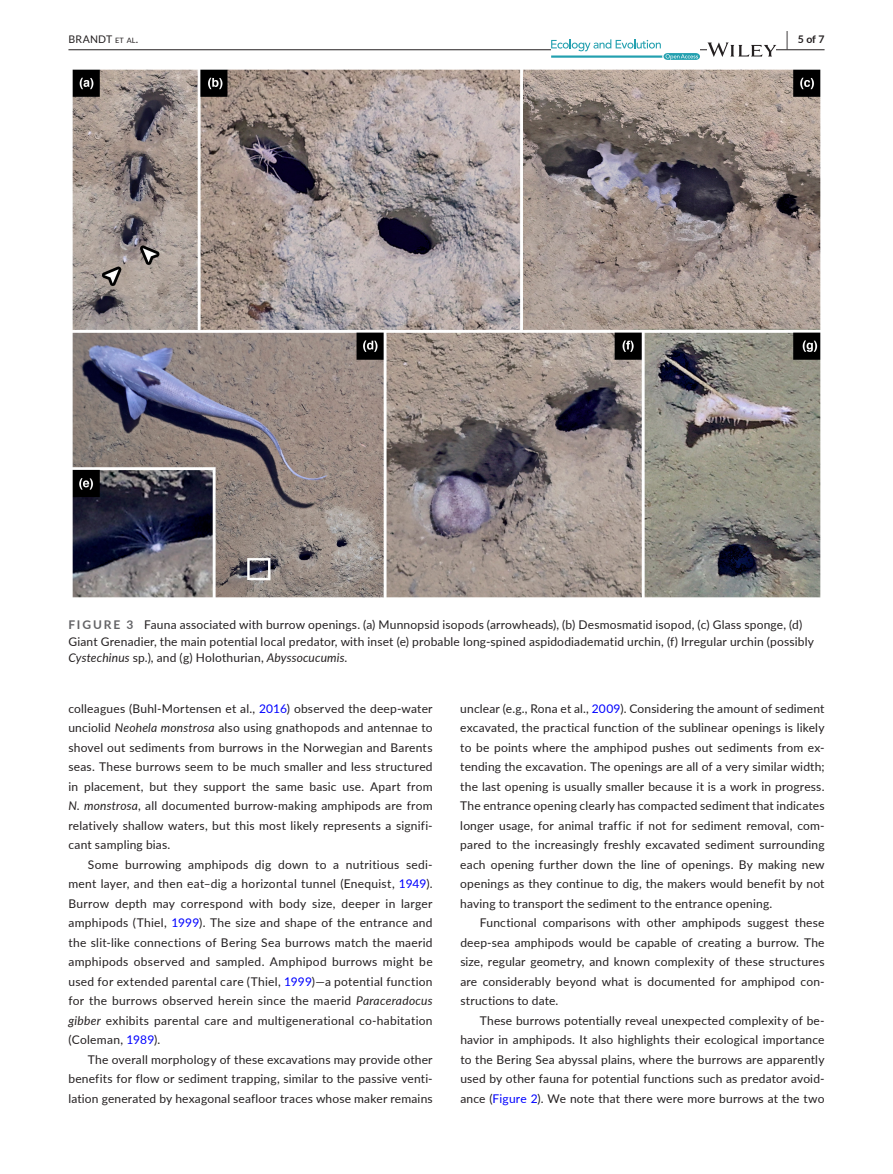
<style>
.page{position:relative;width:893px;height:1174px;background:#fff}
.page>*{position:absolute;margin:0;border:0;box-sizing:border-box;transform-origin:0 0}
.t1{font:12px/19.5px "Lato";letter-spacing:.015em;color:#231f20;text-align:justify}
.t2{font:10.5px "Lato";letter-spacing:.025em;color:#231f20}
.t3{font:700 10.5px "Lato";color:#231f20}
.s1{font-size:7.35px}
.s2{font-size:19.5px}
.s3{font-weight:700;color:#636366}
.s4{font-style:italic}
.s5{color:#00f}
</style>
<div class="page">
<hr style="left:68px;top:49px;width:756px;height:1px;background:#231f20">
<svg style="left:551px;top:39px;width:149px;height:21px"></svg>
<svg style="left:707px;top:42px;width:69px;height:15px"></svg>
<img style="left:72px;top:69px;width:749px;height:528px">
<p class="t2" style="left:68px;top:31px;width:71px">BRANDT <span class="s1">et al</span>.</p>
<p class="t3" style="left:786px;top:31px;width:40px"><span class="s2">|</span> 5 of 7</p>
<p class="t1" style="left:68px;top:616px;width:747px;line-height:16.5px;text-align:left"><span class="s3">FIGURE 3</span> Fauna associated with burrow openings. (a) Munnopsid isopods (arrowheads), (b) Desmosmatid isopod, (c) Glass sponge, (d)<br>Giant Grenadier, the main potential local predator, with inset (e) probable long-spined aspidodiadematid urchin, (f) Irregular urchin (possibly<br><span class="s4">Cystechinus</span> sp.), and (g) Holothurian, <span class="s4">Abyssocucumis</span>.</p>
<p class="t1" style="left:68px;top:698px;width:366px">colleagues (Buhl-Mortensen et al., <span class="s5">2016</span>) observed the deep-water unciolid <span class="s4">Neohela monstrosa</span> also using gnathopods and antennae to shovel out sediments from burrows in the Norwegian and Barents seas. These burrows seem to be much smaller and less structured in placement, but they support the same basic use. Apart from <span class="s4">N. monstrosa</span>, all documented burrow-making amphipods are from relatively shallow waters, but this most likely represents a signifi&shy;cant sampling bias.</p>
<p class="t1" style="left:68px;top:854px;width:366px;text-indent:20px">Some burrowing amphipods dig down to a nutritious sedi&shy;ment layer, and then eat–dig a horizontal tunnel (Enequist, <span class="s5">1949</span>).<br>Burrow depth may correspond with body size, deeper in larger amphipods (Thiel, <span class="s5">1999</span>). The size and shape of the entrance and the slit-like connections of Bering Sea burrows match the maerid amphipods observed and sampled. Amphipod burrows might be used for extended parental care (Thiel, <span class="s5">1999</span>)—a potential function for the burrows observed herein since the maerid <span class="s4">Paraceradocus gibber</span> exhibits parental care and multigenerational co-habitation (Coleman, <span class="s5">1989</span>).</p>
<p class="t1" style="left:68px;top:1049px;width:366px;text-indent:20px">The overall morphology of these excavations may provide other benefits for flow or sediment trapping, similar to the passive venti&shy;lation generated by hexagonal seafloor traces whose maker remains</p>
<p class="t1" style="left:460px;top:698px;width:366px">unclear (e.g., Rona et al., <span class="s5">2009</span>). Considering the amount of sediment excavated, the practical function of the sublinear openings is likely to be points where the amphipod pushes out sediments from ex&shy;tending the excavation. The openings are all of a very similar width; the last opening is usually smaller because it is a work in progress.<br>The entrance opening clearly has compacted sediment that indicates longer usage, for animal traffic if not for sediment removal, com&shy;pared to the increasingly freshly excavated sediment surrounding each opening further down the line of openings. By making new openings as they continue to dig, the makers would benefit by not having to transport the sediment to the entrance opening.</p>
<p class="t1" style="left:460px;top:912px;width:366px;text-indent:19px">Functional comparisons with other amphipods suggest these deep-sea amphipods would be capable of creating a burrow. The size, regular geometry, and known complexity of these structures are considerably beyond what is documented for amphipod con&shy;structions to date.</p>
<p class="t1" style="left:460px;top:1010px;width:366px;text-indent:20px">These burrows potentially reveal unexpected complexity of be&shy;havior in amphipods. It also highlights their ecological importance to the Bering Sea abyssal plains, where the burrows are apparently used by other fauna for potential functions such as predator avoid&shy;ance (<span class="s5">Figure 2</span>). We note that there were more burrows at the two</p>
</div>
